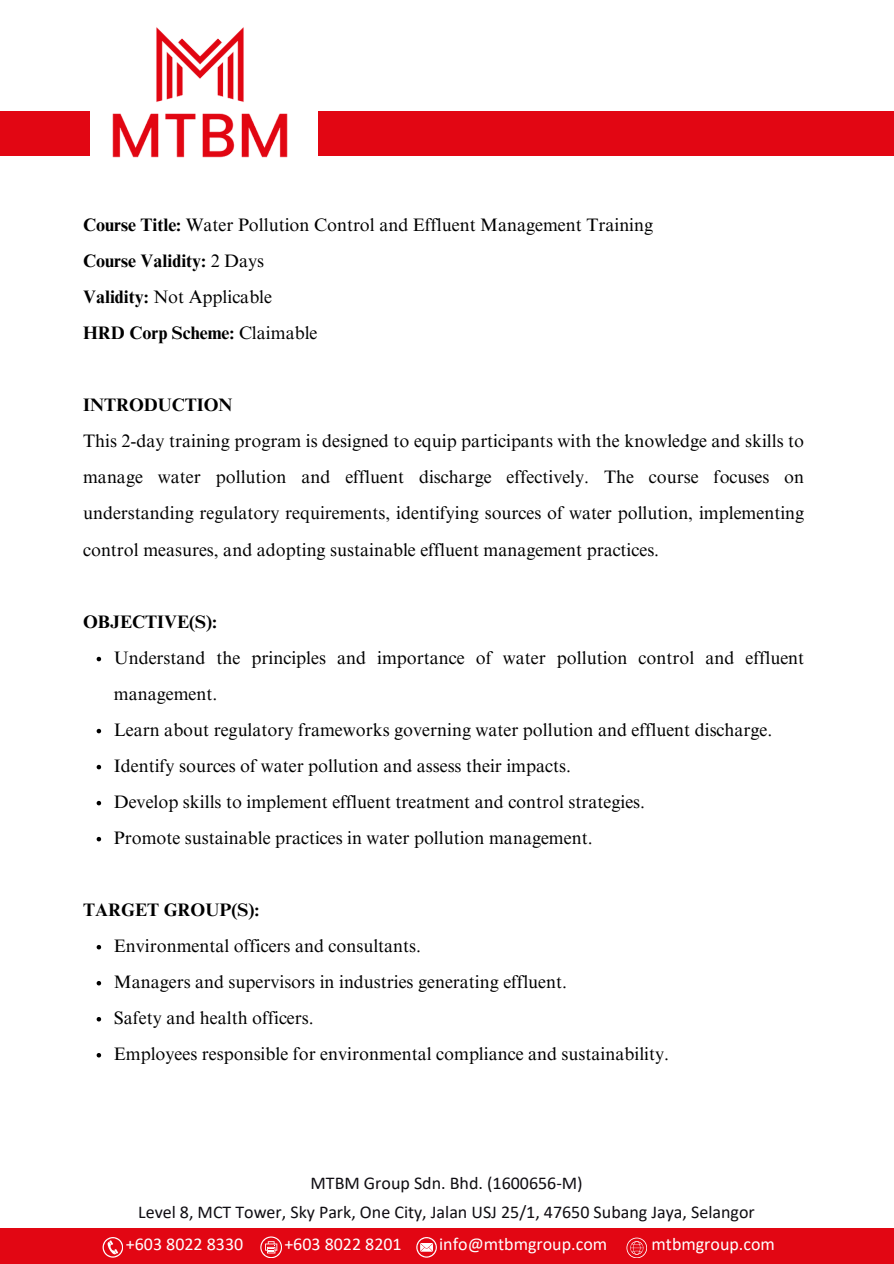
<style>
.page{position:relative;width:894px;height:1264px;background:#fff}
.page>*{position:absolute;margin:0;border:0;box-sizing:border-box;transform-origin:0 0}
.t1{font:18px/36px "Times NRMT Pro";color:#000;text-align:justify}
.t2{font:18px "Calibri";color:#0f0d12}
.t3{font:700 18px "Times NRMT Pro";color:#000}
.t4{font:18px "Calibri";color:#fff}
.s1{font-weight:700}
.s2{font-weight:400}
</style>
<div class="page">
<div style="left:318px;top:111px;width:575px;height:45px;background:#e20613"></div>
<div style="left:0;top:111px;width:89px;height:45px;background:#e20613"></div>
<div style="left:0;top:1227px;width:893px;height:36px;background:#e20613"></div>
<svg style="left:626px;top:1237px;width:20px;height:20px"></svg>
<svg style="left:102px;top:1237px;width:21px;height:20px"></svg>
<img style="left:89px;top:27px;width:199px;height:131px">
<svg style="left:260px;top:1236px;width:21px;height:21px"></svg>
<svg style="left:416px;top:1237px;width:20px;height:20px"></svg>
<svg style="left:97px;top:656px;width:4px;height:5px"></svg>
<svg style="left:97px;top:728px;width:4px;height:5px"></svg>
<svg style="left:97px;top:764px;width:4px;height:5px"></svg>
<svg style="left:97px;top:800px;width:4px;height:5px"></svg>
<svg style="left:97px;top:836px;width:4px;height:5px"></svg>
<svg style="left:97px;top:945px;width:4px;height:4px"></svg>
<svg style="left:97px;top:981px;width:4px;height:4px"></svg>
<svg style="left:97px;top:1017px;width:4px;height:4px"></svg>
<svg style="left:97px;top:1053px;width:4px;height:4px"></svg>
<p class="t1" style="left:83px;top:209px;width:571px"><span class="s1">Course Title:</span> Water Pollution Control and Effluent Management Training</p>
<h1 class="t3" style="left:83px;top:254px;width:182px">Course Validity: <span class="s2">2 Days</span></h1>
<p class="t1" style="left:83px;top:281px;width:190px"><span class="s1">Validity:</span> Not Applicable</p>
<p class="t3" style="left:83px;top:326px;width:236px">HRD Corp Scheme: <span class="s2">Claimable</span></p>
<p class="t3" style="left:83px;top:398px;width:151px">INTRODUCTION</p>
<p class="t1" style="left:83px;top:425px;width:722px">This 2-day training program is designed to equip participants with the knowledge and skills to manage water pollution and effluent discharge effectively. The course focuses on understanding regulatory requirements, identifying sources of water pollution, implementing control measures, and adopting sustainable effluent management practices.</p>
<p class="t3" style="left:83px;top:614px;width:135px">OBJECTIVE(S):</p>
<h1 class="t1" style="left:114px;top:641px;width:691px">Understand the principles and importance of water pollution control and effluent management.</h1>
<p class="t1" style="left:114px;top:713px;width:659px">Learn about regulatory frameworks governing water pollution and effluent discharge.</p>
<p class="t1" style="left:114px;top:749px;width:458px">Identify sources of water pollution and assess their impacts.</p>
<p class="t1" style="left:114px;top:785px;width:532px">Develop skills to implement effluent treatment and control strategies.</p>
<p class="t1" style="left:114px;top:821px;width:480px">Promote sustainable practices in water pollution management.</p>
<p class="t3" style="left:83px;top:902px;width:178px">TARGET GROUP(S):</p>
<p class="t1" style="left:114px;top:929px;width:309px">Environmental officers and consultants.</p>
<p class="t1" style="left:114px;top:965px;width:454px">Managers and supervisors in industries generating effluent.</p>
<p class="t1" style="left:114px;top:1001px;width:201px">Safety and health officers.</p>
<p class="t1" style="left:114px;top:1037px;width:556px">Employees responsible for environmental compliance and sustainability.</p>
<p class="t2" style="left:310px;top:1175px;width:273px">MTBM Group Sdn. Bhd. (1600656-M)</p>
<p class="t2" style="left:138px;top:1204px;width:618px">Level 8, MCT Tower, Sky Park, One City, Jalan USJ 25/1, 47650 Subang Jaya, Selangor</p>
<p class="t4" style="left:126px;top:1236px;width:119px">+603 8022 8330</p>
<p class="t4" style="left:284px;top:1236px;width:119px">+603 8022 8201</p>
<p class="t4" style="left:439px;top:1236px;width:169px">info@mtbmgroup.com</p>
<p class="t4" style="left:651px;top:1236px;width:125px">mtbmgroup.com</p>
</div>
